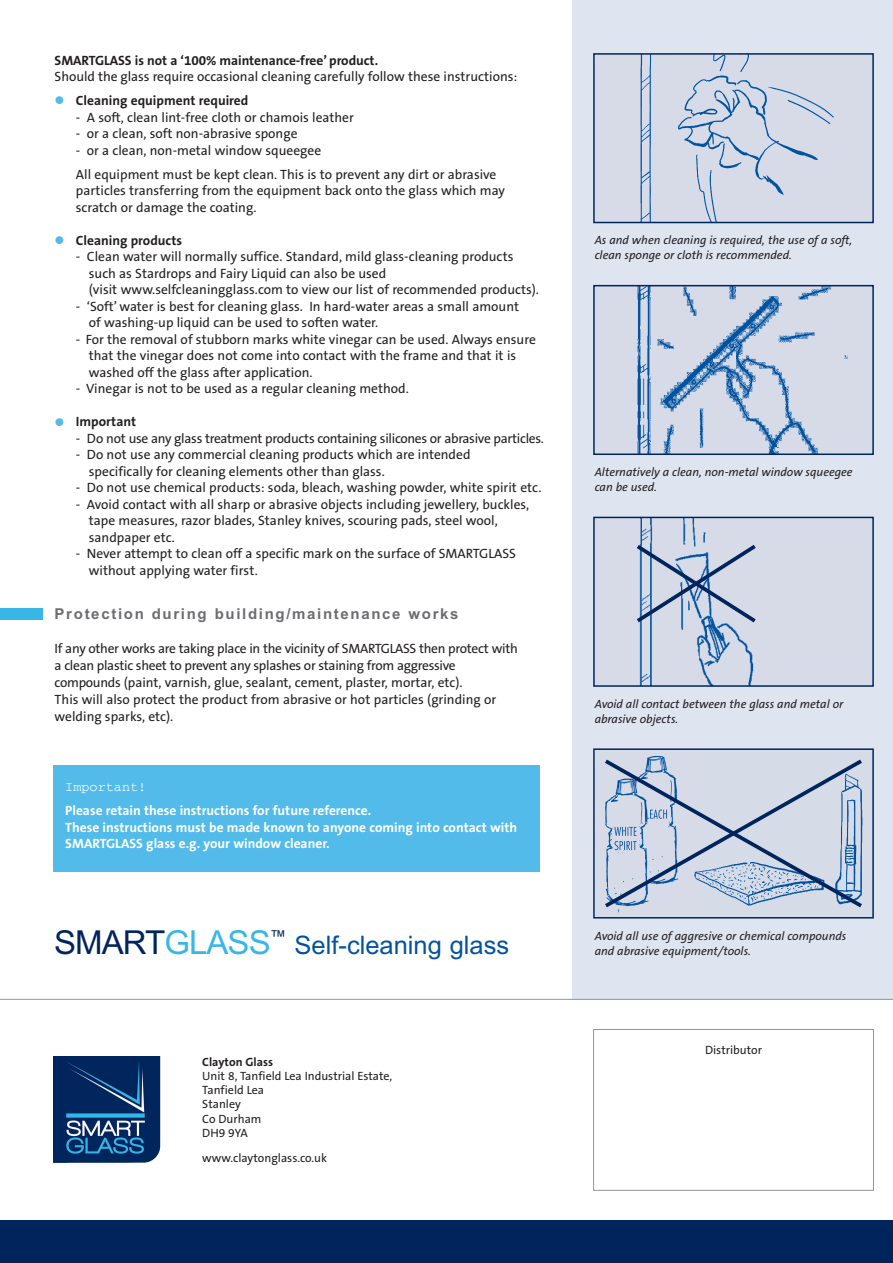
<style>
.page{position:relative;width:893px;height:1263px;background:#fff}
.page>*{position:absolute;margin:0;border:0;box-sizing:border-box;transform-origin:0 0}
.t1{font:33px "Arial";letter-spacing:-.03em;color:#00255d}
.t2{font:25.5px "Arial";color:#0153a0}
.t3{font:700 15px "Arial";letter-spacing:.11em;color:#6c6d70}
.t4{font:13.5px/16.5px "The Sans B5 Plain";color:#231f20}
.t5{font:13.5px/17px "The Sans B5 Plain";letter-spacing:-.02em;color:#231f20}
.t6{font:700 13.5px/16.5px "The Sans B7";color:#fff}
.t7{font:700 13.5px "The Sans B7";color:#231f20}
.t8{font:13.5px "Courier";color:#fff}
.t9{font:italic 12px/15px "The Sans B5 Plain";color:#231f20}
.t10{font:12px/14.2px "The Sans B5 Plain";color:#231f20}
.t11{font:700 12px "The Sans B7";color:#231f20}
.s1{color:#38b6e6}
</style>
<div class="page">
<div style="left:572px;top:0;width:321px;height:999px;background:#dfe4f1"></div>
<img style="left:640px;top:56px;width:194px;height:164px">
<div style="left:593px;top:53px;width:281px;height:170px;border:2px solid #00255d"></div>
<img style="left:637px;top:288px;width:211px;height:164px">
<div style="left:593px;top:285px;width:281px;height:170px;border:2px solid #00255d"></div>
<img style="left:639px;top:520px;width:115px;height:164px">
<div style="left:593px;top:517px;width:281px;height:170px;border:2px solid #00255d"></div>
<hr style="left:0;top:999px;width:893px;height:1px;background:#939598">
<div style="left:0;top:1220px;width:893px;height:43px;background:#00255d"></div>
<div style="left:593px;top:1029px;width:281px;height:162px;border:1px solid #939598"></div>
<svg style="left:636px;top:541px;width:120px;height:85px"></svg>
<div style="left:595px;top:750px;width:277px;height:167px;background:#d6dbe8"></div>
<div style="left:593px;top:748px;width:281px;height:170px;border:2px solid #00255d"></div>
<img style="left:686px;top:915px;width:182px;height:4px">
<svg style="left:605px;top:756px;width:258px;height:155px"></svg>
<div style="left:53px;top:765px;width:487px;height:107px;background:#53bbe9"></div>
<div style="left:0;top:608px;width:43px;height:12px;background:#38b6e6"></div>
<img style="left:53px;top:1057px;width:107px;height:106px">
<p class="t7" style="left:55px;top:53px;width:325px">SMARTGLASS is not a ‘100% maintenance-free’ product.</p>
<p class="t4" style="left:55px;top:69px;width:464px">Should the glass require occasional cleaning carefully follow these instructions:</p>
<p class="t7" style="left:76px;top:93px;width:174px">Cleaning equipment required</p>
<p class="t4" style="left:76px;top:109px;width:279px">- A soft, clean lint-free cloth or chamois leather</p>
<p class="t4" style="left:76px;top:126px;width:223px">- or a clean, soft non-abrasive sponge</p>
<p class="t4" style="left:76px;top:138px;width:422px;line-height:24px">- or a clean, non-metal window squeegee<br>All equipment must be kept clean. This is to prevent any dirt or abrasive</p>
<p class="t4" style="left:76px;top:183px;width:431px">particles transferring from the equipment back onto the glass which may scratch or damage the coating.</p>
<p class="t7" style="left:76px;top:233px;width:108px">Cleaning products</p>
<p class="t4" style="left:89px;top:249px;width:451px;text-indent:-13px">- Clean water will normally suffice. Standard, mild glass-cleaning products such as Stardrops and Fairy Liquid can also be used<br>(visit www.selfcleaningglass.com to view our list of recommended products).</p>
<p class="t4" style="left:89px;top:298px;width:432px;text-indent:-13px">- ‘Soft’ water is best for cleaning glass. In hard-water areas a small amount of washing-up liquid can be used to soften water.</p>
<p class="t4" style="left:89px;top:331px;width:448px;text-indent:-13px">- For the removal of stubborn marks white vinegar can be used. Always ensure that the vinegar does not come into contact with the frame and that it is washed off the glass after application.</p>
<p class="t4" style="left:76px;top:381px;width:334px">- Vinegar is not to be used as a regular cleaning method.</p>
<p class="t7" style="left:76px;top:414px;width:62px">Important</p>
<p class="t5" style="left:76px;top:430px;width:470px">- Do not use any glass treatment products containing silicones or abrasive particles.</p>
<p class="t4" style="left:89px;top:447px;width:383px;text-indent:-13px">- Do not use any commercial cleaning products which are intended specifically for cleaning elements other than glass.</p>
<p class="t4" style="left:76px;top:480px;width:467px">- Do not use chemical products: soda, bleach, washing powder, white spirit etc.</p>
<p class="t4" style="left:89px;top:496px;width:442px;text-indent:-13px">- Avoid contact with all sharp or abrasive objects including jewellery, buckles, tape measures, razor blades, Stanley knives, scouring pads, steel wool, sandpaper etc.</p>
<p class="t4" style="left:89px;top:546px;width:429px;text-indent:-13px">- Never attempt to clean off a specific mark on the surface of SMARTGLASS without applying water first.</p>
<p class="t3" style="left:55px;top:605px;width:405px">Protection during building/maintenance works</p>
<p class="t5" style="left:55px;top:641px;width:465px">If any other works are taking place in the vicinity of SMARTGLASS then protect with a clean plastic sheet to prevent any splashes or staining from aggressive compounds (paint, varnish, glue, sealant, cement, plaster, mortar, etc).<br>This will also protect the product from abrasive or hot particles (grinding or welding sparks, etc).</p>
<p class="t8" style="left:65px;top:782px;width:83px">Important!</p>
<p class="t6" style="left:65px;top:803px;width:453px">Please retain these instructions for future reference.<br>These instructions must be made known to anyone coming into contact with<br>SMARTGLASS glass e.g. your window cleaner.</p>
<p class="t9" style="left:595px;top:233px;width:259px">As and when cleaning is required, the use of a soft, clean sponge or cloth is recommended.</p>
<p class="t9" style="left:595px;top:465px;width:259px">Alternatively a clean, non-metal window squeegee can be used.</p>
<p class="t9" style="left:595px;top:697px;width:250px">Avoid all contact between the glass and metal or abrasive objects.</p>
<h1 class="t1" style="left:54px;top:924px;width:234px">SMART<span class="s1">GLASS</span><sup>™</sup></h1>
<h2 class="t2" style="left:295px;top:931px;width:216px">Self-cleaning glass</h2>
<p class="t9" style="left:595px;top:928px;width:253px">Avoid all use of aggresive or chemical compounds and abrasive equipment/tools.</p>
<p class="t11" style="left:202px;top:1055px;width:72px">Clayton Glass</p>
<p class="t10" style="left:202px;top:1069px;width:192px">Unit 8, Tanfield Lea Industrial Estate,<br>Tanfield Lea<br>Stanley<br>Co Durham<br>DH9 9YA</p>
<p class="t10" style="left:202px;top:1151px;width:126px">www.claytonglass.co.uk</p>
<p class="t10" style="left:705px;top:1043px;width:59px">Distributor</p>
</div>
